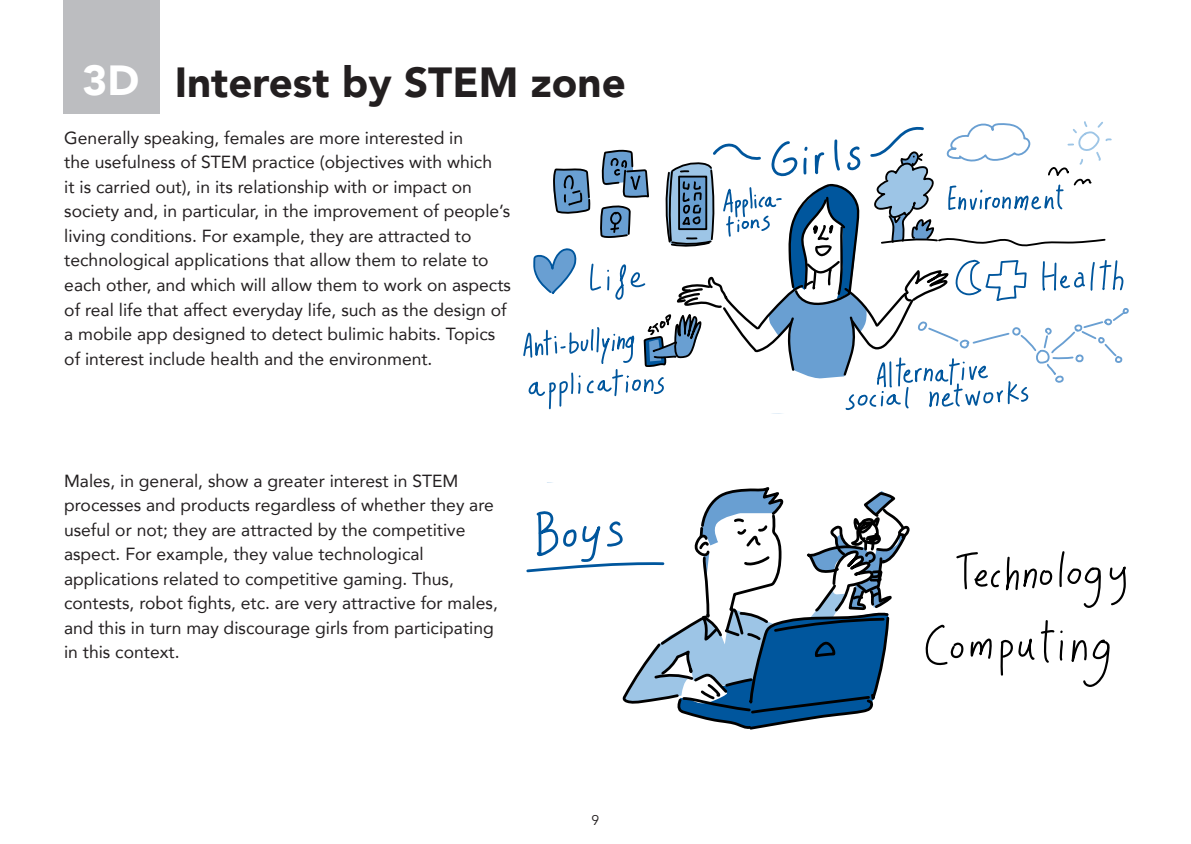
<style>
.page{position:relative;width:1191px;height:844px;background:#fff}
.page>*{position:absolute;margin:0;border:0;box-sizing:border-box;transform-origin:0 0}
.t1{font:900 42px "Avenir";color:#231f20}
.t2{font:900 42px "Avenir";color:#fff}
.t3{font:17.5px/24.5px "Avenir";color:#231f20}
.t4{font:14px "Avenir";color:#231f20}
</style>
<div class="page">
<svg style="left:523px;top:121px;width:606px;height:289px"></svg>
<svg style="left:526px;top:482px;width:600px;height:248px"></svg>
<div style="left:63px;top:0;width:96px;height:113px;background:#bcbdc0"></div>
<p class="t2" style="left:82px;top:44px;width:58px">3D</p>
<p class="t1" style="left:175px;top:46px;width:452px">Interest by STEM zone</p>
<p class="t3" style="left:64px;top:125px;width:448px">Generally speaking, females are more interested in<br>the usefulness of STEM practice (objectives with which<br>it is carried out), in its relationship with or impact on society and, in particular, in the improvement of people’s living conditions. For example, they are attracted to technological applications that allow them to relate to each other, and which will allow them to work on aspects of real life that affect everyday life, such as the design of a mobile app designed to detect bulimic habits. Topics of interest include health and the environment.</p>
<p class="t3" style="left:64px;top:467px;width:435px">Males, in general, show a greater interest in STEM processes and products regardless of whether they are useful or not; they are attracted by the competitive aspect. For example, they value technological applications related to competitive gaming. Thus, contests, robot fights, etc. are very attractive for males, and this in turn may discourage girls from participating in this context.</p>
<p class="t4" style="left:591px;top:811px;width:9px">9</p>
</div>
